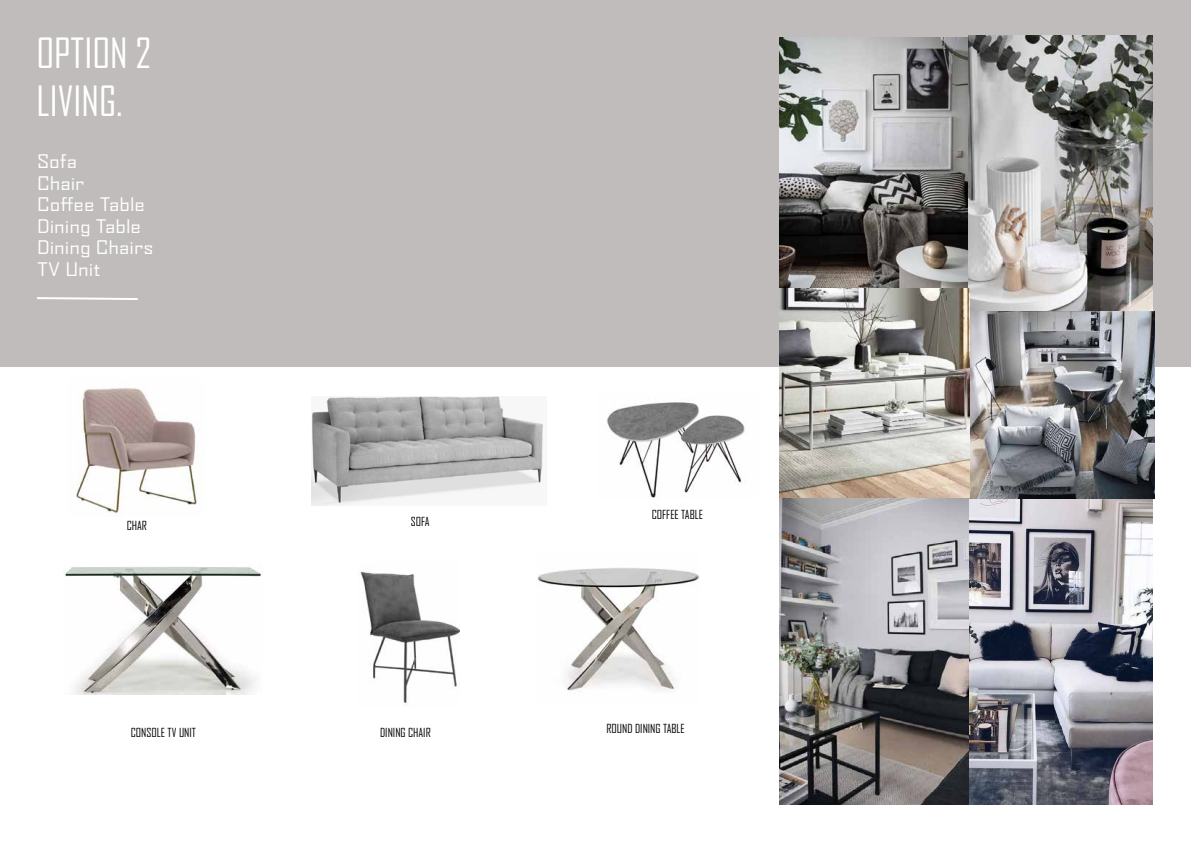
<style>
.page{position:relative;width:1191px;height:842px;background:#fff}
.page>*{position:absolute;margin:0;border:0;box-sizing:border-box;transform-origin:0 0}
.t1{font:40px/48px "Agency FB";color:#fff}
.t2{font:expanded 18px/21.6px "Agency FB";color:#fff}
.t3{font:12px "Agency FB";color:#000}
</style>
<div class="page">
<div style="left:0;top:0;width:1191px;height:366px;background:#bfbcbb"></div>
<img style="left:969px;top:498px;width:184px;height:306px">
<img style="left:780px;top:37px;width:189px;height:252px">
<img style="left:969px;top:36px;width:184px;height:276px">
<img style="left:969px;top:312px;width:186px;height:186px">
<img style="left:779px;top:289px;width:190px;height:515px">
<svg style="left:37px;top:297px;width:101px;height:3px"></svg>
<img style="left:538px;top:568px;width:161px;height:123px">
<img style="left:64px;top:565px;width:197px;height:129px">
<img style="left:606px;top:402px;width:139px;height:96px">
<img style="left:360px;top:571px;width:99px;height:132px">
<img style="left:76px;top:388px;width:126px;height:126px">
<img style="left:312px;top:396px;width:231px;height:110px">
<h1 class="t1" style="left:36px;top:29px;width:116px">OPTION 2<br>LIVING.</h1>
<h2 class="t2" style="left:37px;top:151px;width:118px">Sofa<br>Chair<br>Coffee Table<br>Dining Table<br>Dining Chairs<br>TV Unit</h2>
<p class="t3" style="left:127px;top:518px;width:22px">CHAR</p>
<p class="t3" style="left:411px;top:514px;width:20px">SOFA</p>
<p class="t3" style="left:131px;top:725px;width:67px">CONSOLE TV UNIT</p>
<p class="t3" style="left:380px;top:725px;width:52px">DINING CHAIR</p>
<p class="t3" style="left:651px;top:507px;width:53px">COFFEE TABLE</p>
<p class="t3" style="left:606px;top:721px;width:80px">ROUND DINING TABLE</p>
</div>
